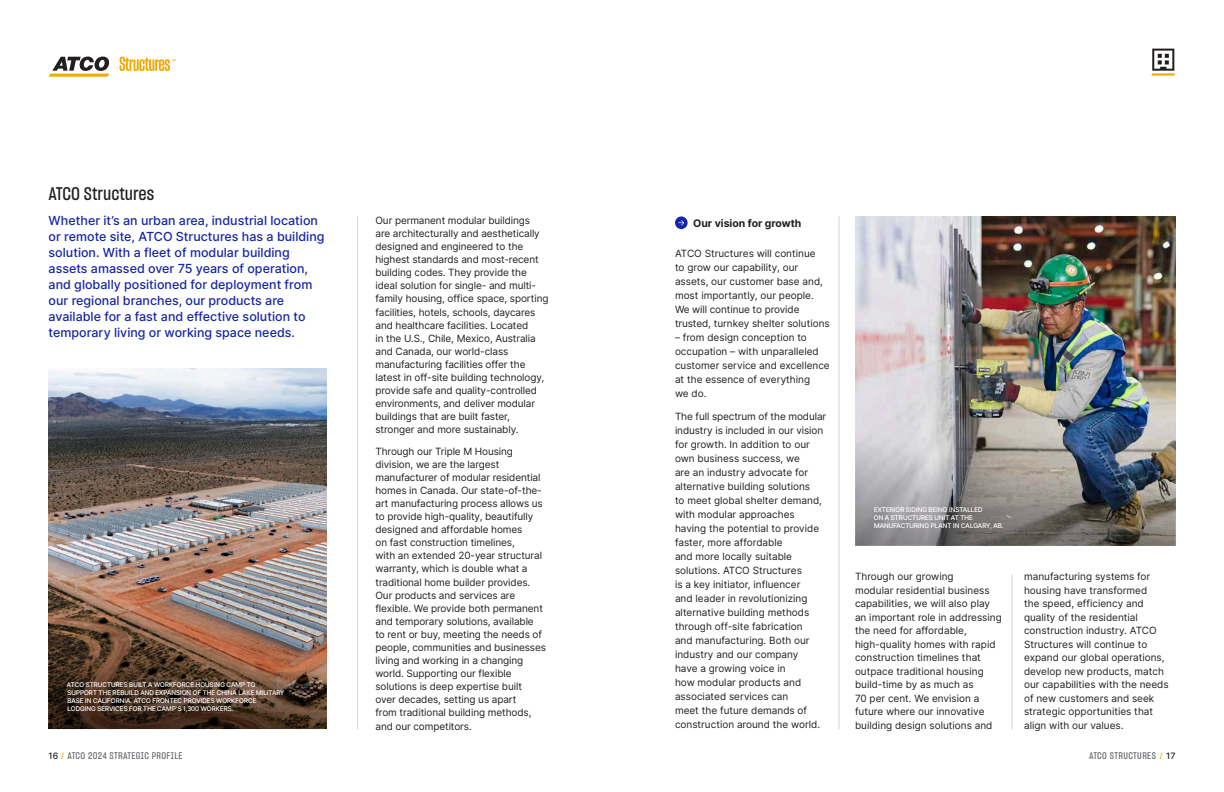
<style>
.page{position:relative;width:1224px;height:792px;background:#fff}
.page>*{position:absolute;margin:0;border:0;box-sizing:border-box;transform-origin:0 0}
.t1{font:18px "Sharp Grotesk Medium 15";color:#231f20}
.t2{font:500 12.5px/16px "Inter";color:#1625a3}
.t3{font:700 10.5px "Inter";color:#231f20}
.t4{font:10px/13.1px "Inter";letter-spacing:-.01em;color:#231f20}
.t5{font:9.5px "Sharp Grotesk Medium 15";letter-spacing:.04em;color:#63666a}
.t6{font:500 6.5px/8px "Inter Tight";letter-spacing:.02em;color:#fff}
.s1{font-family:"Inter";font-weight:500;font-size:8.8px;color:#231f20}
.s2{font-size:9px;color:#f2a900}
</style>
<div class="page">
<img style="left:49px;top:368px;width:278px;height:95px">
<img style="left:49px;top:463px;width:278px;height:266px">
<svg style="left:1151px;top:49px;width:24px;height:27px"></svg>
<hr style="left:357px;top:216px;width:1px;height:513px;background:#d3d3d4">
<img style="left:855px;top:216px;width:320px;height:64px">
<hr style="left:839px;top:216px;width:1px;height:513px;background:#d3d3d4">
<hr style="left:1012px;top:575px;width:1px;height:154px;background:#d3d3d4">
<svg style="left:675px;top:216px;width:13px;height:13px"></svg>
<svg style="left:678px;top:220px;width:6px;height:5px"></svg>
<img style="left:855px;top:280px;width:320px;height:266px">
<svg style="left:49px;top:57px;width:61px;height:20px"></svg>
<svg style="left:120px;top:57px;width:55px;height:14px"></svg>
<h1 class="t1" style="left:49px;top:181px;width:107px">ATCO Structures</h1>
<p class="t2" style="left:49px;top:212px;width:277px">Whether it’s an urban area, industrial location or remote site, ATCO Structures has a building solution. With a fleet of modular building assets amassed over 75 years of operation, and globally positioned for deployment from our regional branches, our products are available for a fast and effective solution to temporary living or working space needs.</p>
<p class="t4" style="left:375px;top:214px;width:175px">Our permanent modular buildings<br>are architecturally and aesthetically designed and engineered to the highest standards and most-recent building codes. They provide the ideal solution for single- and multi&shy;family housing, office space, sporting facilities, hotels, schools, daycares and healthcare facilities. Located<br>in the U.S., Chile, Mexico, Australia and Canada, our world-class manufacturing facilities offer the latest in off-site building technology, provide safe and quality-controlled environments, and deliver modular buildings that are built faster, stronger and more sustainably.</p>
<p class="t4" style="left:375px;top:445px;width:172px">Through our Triple M Housing division, we are the largest manufacturer of modular residential homes in Canada. Our state-of-the&shy;art manufacturing process allows us to provide high-quality, beautifully designed and affordable homes<br>on fast construction timelines,<br>with an extended 20-year structural warranty, which is double what a traditional home builder provides.<br>Our products and services are flexible. We provide both permanent and temporary solutions, available<br>to rent or buy, meeting the needs of people, communities and businesses living and working in a changing world. Supporting our flexible solutions is deep expertise built<br>over decades, setting us apart<br>from traditional building methods, and our competitors.</p>
<p class="t6" style="left:67px;top:681px;width:219px">ATCO STRUCTURES BUILT A WORKFORCE HOUSING CAMP TO SUPPORT THE REBUILD AND EXPANSION OF THE CHINA LAKE MILITARY BASE IN CALIFORNIA. ATCO FRONTEC PROVIDES WORKFORCE LODGING SERVICES FOR THE CAMP'S 1,300 WORKERS.</p>
<p class="t3" style="left:693px;top:215px;width:110px">Our vision for growth</p>
<p class="t4" style="left:675px;top:246px;width:156px;line-height:14px">ATCO Structures will continue<br>to grow our capability, our assets, our customer base and, most importantly, our people.<br>We will continue to provide trusted, turnkey shelter solutions</p>
<p class="t4" style="left:675px;top:330px;width:156px;line-height:14px">– from design conception to occupation – with unparalleled customer service and excellence at the essence of everything<br>we do.</p>
<p class="t4" style="left:675px;top:409px;width:153px;line-height:14px">The full spectrum of the modular industry is included in our vision for growth. In addition to our own business success, we<br>are an industry advocate for alternative building solutions<br>to meet global shelter demand, with modular approaches having the potential to provide faster, more affordable<br>and more locally suitable solutions. ATCO Structures<br>is a key initiator, influencer<br>and leader in revolutionizing alternative building methods through off-site fabrication<br>and manufacturing. Both our industry and our company<br>have a growing voice in<br>how modular products and associated services can<br>meet the future demands of construction around the world.</p>
<p class="t6" style="left:874px;top:505px;width:131px">EXTERIOR SIDING BEING INSTALLED<br>ON A STRUCTURES UNIT AT THE<br>MANUFACTURING PLANT IN CALGARY, AB.</p>
<p class="t4" style="left:855px;top:570px;width:148px;line-height:13.5px">Through our growing<br>modular residential business capabilities, we will also play an important role in addressing the need for affordable, high-quality homes with rapid construction timelines that outpace traditional housing build-time by as much as<br>70 per cent. We envision a future where our innovative building design solutions and</p>
<p class="t4" style="left:1024px;top:570px;width:146px;line-height:13.5px">manufacturing systems for housing have transformed<br>the speed, efficiency and quality of the residential construction industry. ATCO<br>Structures will continue to expand our global operations, develop new products, match our capabilities with the needs of new customers and seek strategic opportunities that align with our values.</p>
<p class="t5" style="left:49px;top:749px;width:136px"><span class="s1">16</span> <span class="s2">/</span> ATCO 2024 STRATEGIC PROFILE</p>
<p class="t5" style="left:1089px;top:749px;width:88px">ATCO STRUCTURES <span class="s2">/</span> <span class="s1">17</span></p>
</div>
